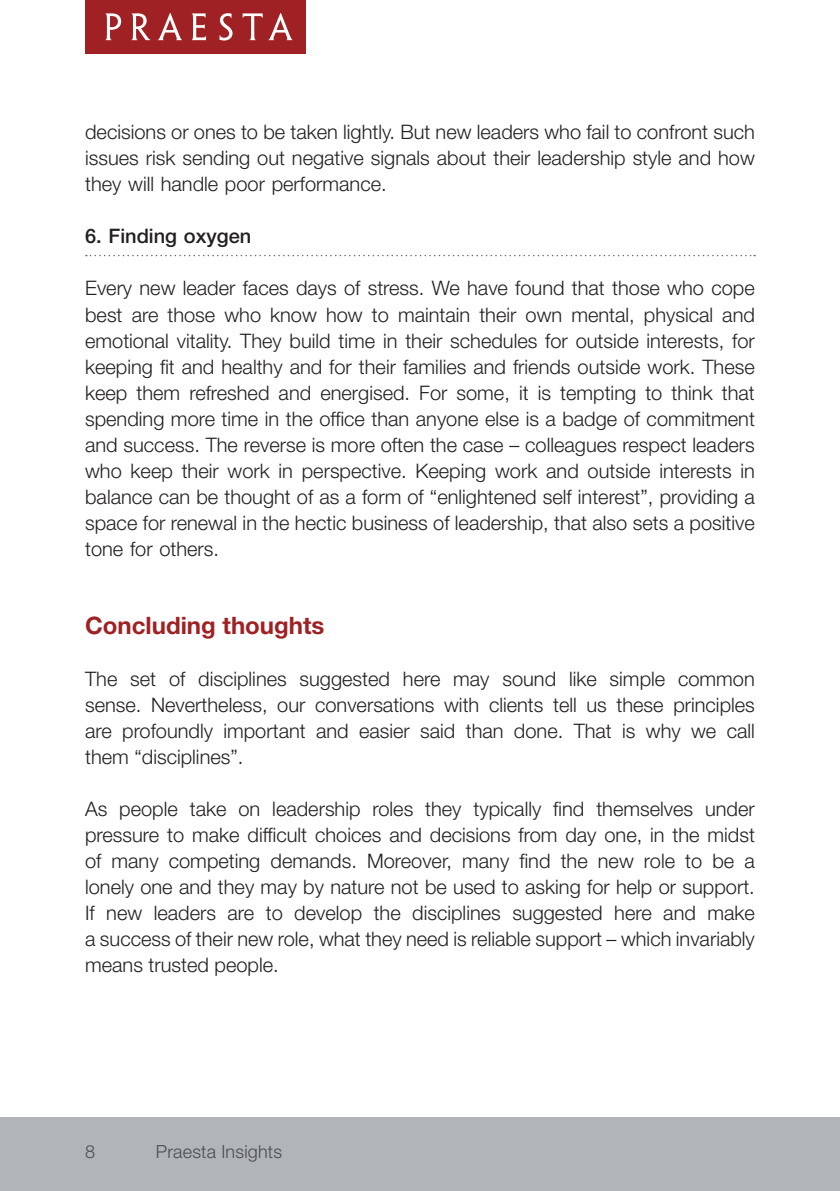
<style>
.page{position:relative;width:840px;height:1191px;background:#fff}
.page>*{position:absolute;margin:0;border:0;box-sizing:border-box;transform-origin:0 0}
.heads1{font:700 24px "Helvetica Neue LT Std";color:#9f2124}
.body{font:300 20px/26px "Helvetica Neue LT Std";color:#231f20;text-align:justify}
.subheads{font:500 20px "Helvetica Neue LT Std";color:#231f20}
.t1{font:300 18px "Helvetica Neue LT Std";letter-spacing:.01em;color:#4b4c4d}
</style>
<div class="page">
<div style="left:85px;top:0;width:220px;height:54px;background:#9f2124"></div>
<svg style="left:105px;top:13px;width:16px;height:27px"></svg>
<svg style="left:131px;top:13px;width:19px;height:27px"></svg>
<svg style="left:158px;top:13px;width:24px;height:27px"></svg>
<svg style="left:191px;top:13px;width:15px;height:27px"></svg>
<svg style="left:219px;top:13px;width:13px;height:28px"></svg>
<svg style="left:242px;top:13px;width:20px;height:27px"></svg>
<svg style="left:268px;top:13px;width:24px;height:27px"></svg>
<div style="left:0;top:1117px;width:839px;height:74px;background:#b1b5ba"></div>
<svg style="left:86px;top:255px;width:668px;height:1px"></svg>
<p class="body" style="left:85px;top:119px;width:671px">decisions or ones to be taken lightly. But new leaders who fail to confront such issues risk sending out negative signals about their leadership style and how they will handle poor performance.</p>
<p class="subheads" style="left:85px;top:224px;width:167px">6. Finding oxygen</p>
<p class="body" style="left:85px;top:275px;width:671px">Every new leader faces days of stress. We have found that those who cope best are those who know how to maintain their own mental, physical and emotional vitality. They build time in their schedules for outside interests, for keeping fit and healthy and for their families and friends outside work. These keep them refreshed and energised. For some, it is tempting to think that spending more time in the office than anyone else is a badge of commitment and success. The reverse is more often the case – colleagues respect leaders who keep their work in perspective. Keeping work and outside interests in balance can be thought of as a form of “enlightened self interest”, providing a space for renewal in the hectic business of leadership, that also sets a positive tone for others.</p>
<p class="heads1" style="left:85px;top:610px;width:241px">Concluding thoughts</p>
<p class="body" style="left:85px;top:665px;width:671px">The set of disciplines suggested here may sound like simple common sense. Nevertheless, our conversations with clients tell us these principles are profoundly important and easier said than done. That is why we call them “disciplines”.</p>
<p class="body" style="left:85px;top:795px;width:671px">As people take on leadership roles they typically find themselves under pressure to make difficult choices and decisions from day one, in the midst of many competing demands. Moreover, many find the new role to be a lonely one and they may by nature not be used to asking for help or support.<br>If new leaders are to develop the disciplines suggested here and make a success of their new role, what they need is reliable support – which invariably means trusted people.</p>
<p class="t1" style="left:85px;top:1141px;width:12px">8</p>
<p class="t1" style="left:156px;top:1141px;width:128px">Praesta Insights</p>
</div>
